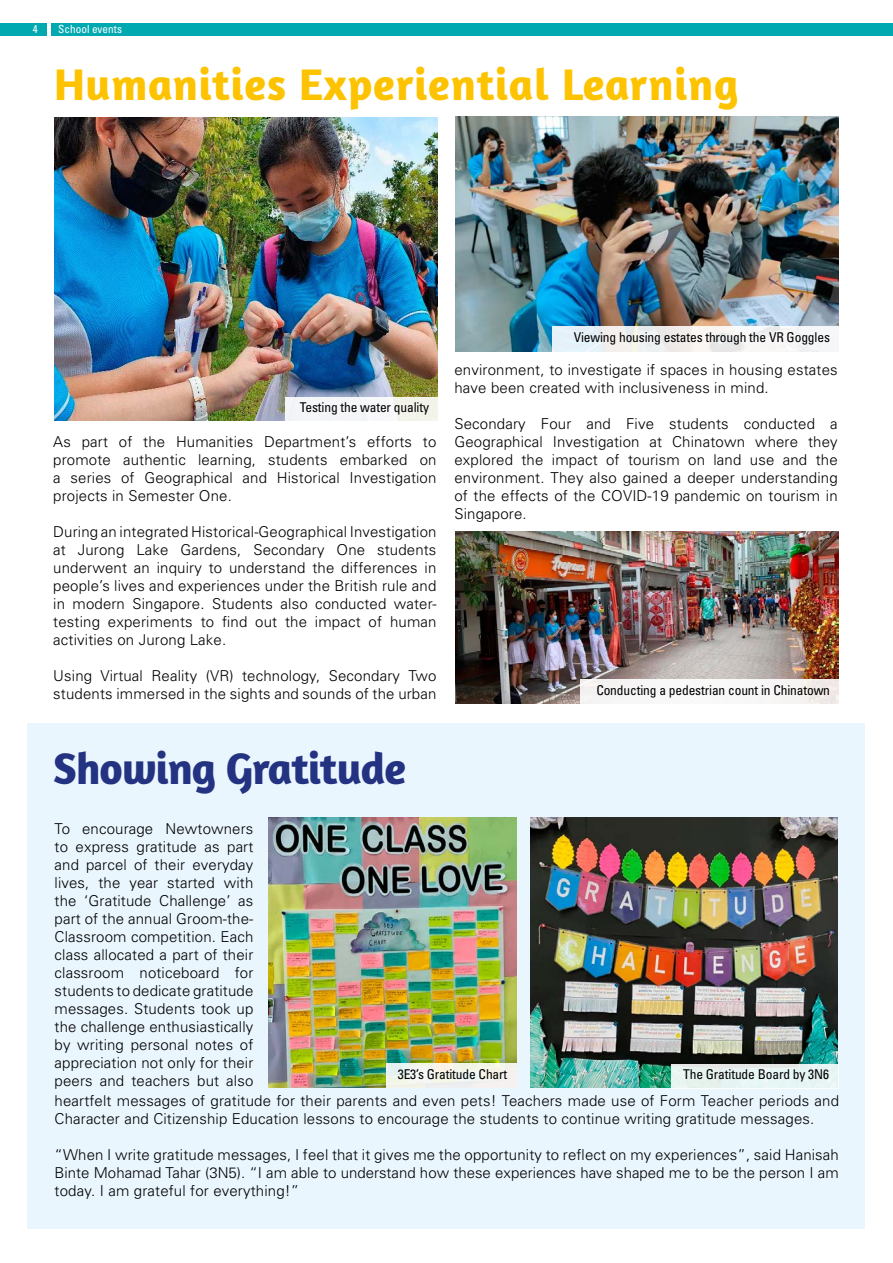
<style>
.page{position:relative;width:893px;height:1263px;background:#fff}
.page>*{position:absolute;margin:0;border:0;box-sizing:border-box;transform-origin:0 0}
.t1{font:700 45px "Amaranth";letter-spacing:.02em;color:#fdc300}
.t2{font:700 45px "Amaranth";letter-spacing:-.02em;color:#243282}
.t3{font:300 15px/18px "Univers";letter-spacing:.01em;color:#000;text-align:justify}
.t4{font:condensed 13.5px "Univers";letter-spacing:-.01em;color:#000}
.t5{font:condensed 11.25px "Univers";color:#fff}
</style>
<div class="page">
<div style="left:51px;top:23px;width:842px;height:13px;background:#00a8b0"></div>
<div style="left:0;top:23px;width:47px;height:13px;background:#00a8b0"></div>
<div style="left:27px;top:723px;width:838px;height:505px;background:#eaf6fe"></div>
<img style="left:455px;top:531px;width:384px;height:172px">
<img style="left:455px;top:117px;width:384px;height:235px">
<img style="left:54px;top:117px;width:384px;height:304px">
<div style="left:580px;top:679px;width:259px;height:24px;background:linear-gradient(to right,#f8f8f8,#f5f2f0)"></div>
<div style="left:553px;top:327px;width:286px;height:25px;background:linear-gradient(to right,#e9eef0,#f8f5f4)"></div>
<div style="left:285px;top:397px;width:153px;height:24px;background:linear-gradient(to right,#f5f6fd,#f4f4ed)"></div>
<img style="left:530px;top:817px;width:308px;height:271px">
<div style="left:672px;top:1064px;width:167px;height:24px;background:linear-gradient(to right,#e6f1ed,#e7f5f6)"></div>
<img style="left:269px;top:817px;width:247px;height:270px">
<div style="left:386px;top:1063px;width:130px;height:24px;background:linear-gradient(to right,#eef5ee,#f6f2ec)"></div>
<p class="t5" style="left:33px;top:22px;width:6px">4</p>
<p class="t5" style="left:58px;top:22px;width:65px">School events</p>
<h1 class="t1" style="left:54px;top:56px;width:686px">Humanities Experiential Learning</h1>
<p class="t4" style="left:300px;top:399px;width:131px">Testing the water quality</p>
<p class="t3" style="left:53px;top:433px;width:385px">As part of the Humanities Department’s efforts to promote authentic learning, students embarked on a series of Geographical and Historical Investigation projects in Semester One.</p>
<p class="t3" style="left:53px;top:523px;width:385px">During an integrated Historical-Geographical Investigation at Jurong Lake Gardens, Secondary One students underwent an inquiry to understand the differences in people’s lives and experiences under the British rule and in modern Singapore. Students also conducted water&shy;testing experiments to find out the impact of human activities on Jurong Lake.</p>
<p class="t3" style="left:53px;top:667px;width:385px">Using Virtual Reality (VR) technology, Secondary Two students immersed in the sights and sounds of the urban</p>
<p class="t4" style="left:574px;top:329px;width:258px">Viewing housing estates through the VR Goggles</p>
<p class="t3" style="left:454px;top:361px;width:385px">environment, to investigate if spaces in housing estates have been created with inclusiveness in mind.</p>
<p class="t3" style="left:454px;top:415px;width:385px">Secondary Four and Five students conducted a Geographical Investigation at Chinatown where they explored the impact of tourism on land use and the environment. They also gained a deeper understanding of the effects of the COVID-19 pandemic on tourism in Singapore.</p>
<p class="t4" style="left:596px;top:681px;width:235px">Conducting a pedestrian count in Chinatown</p>
<h1 class="t2" style="left:53px;top:740px;width:354px">Showing Gratitude</h1>
<p class="t3" style="left:55px;top:820px;width:200px">To encourage Newtowners to express gratitude as part and parcel of their everyday lives, the year started with the ‘Gratitude Challenge’ as part of the annual Groom-the-Classroom competition. Each class allocated a part of their classroom noticeboard for students to dedicate gratitude messages. Students took up the challenge enthusiastically by writing personal notes of appreciation not only for their peers and teachers but also</p>
<p class="t4" style="left:398px;top:1065px;width:111px">3E3’s Gratitude Chart</p>
<p class="t4" style="left:683px;top:1066px;width:147px">The Gratitude Board by 3N6</p>
<p class="t3" style="left:55px;top:1092px;width:786px">heartfelt messages of gratitude for their parents and even pets! Teachers made use of Form Teacher periods and<br>Character and Citizenship Education lessons to encourage the students to continue writing gratitude messages.</p>
<p class="t3" style="left:55px;top:1146px;width:786px">“When I write gratitude messages, I feel that it gives me the opportunity to reflect on my experiences”, said Hanisah Binte Mohamad Tahar (3N5). “I am able to understand how these experiences have shaped me to be the person I am today. I am grateful for everything!”</p>
</div>
